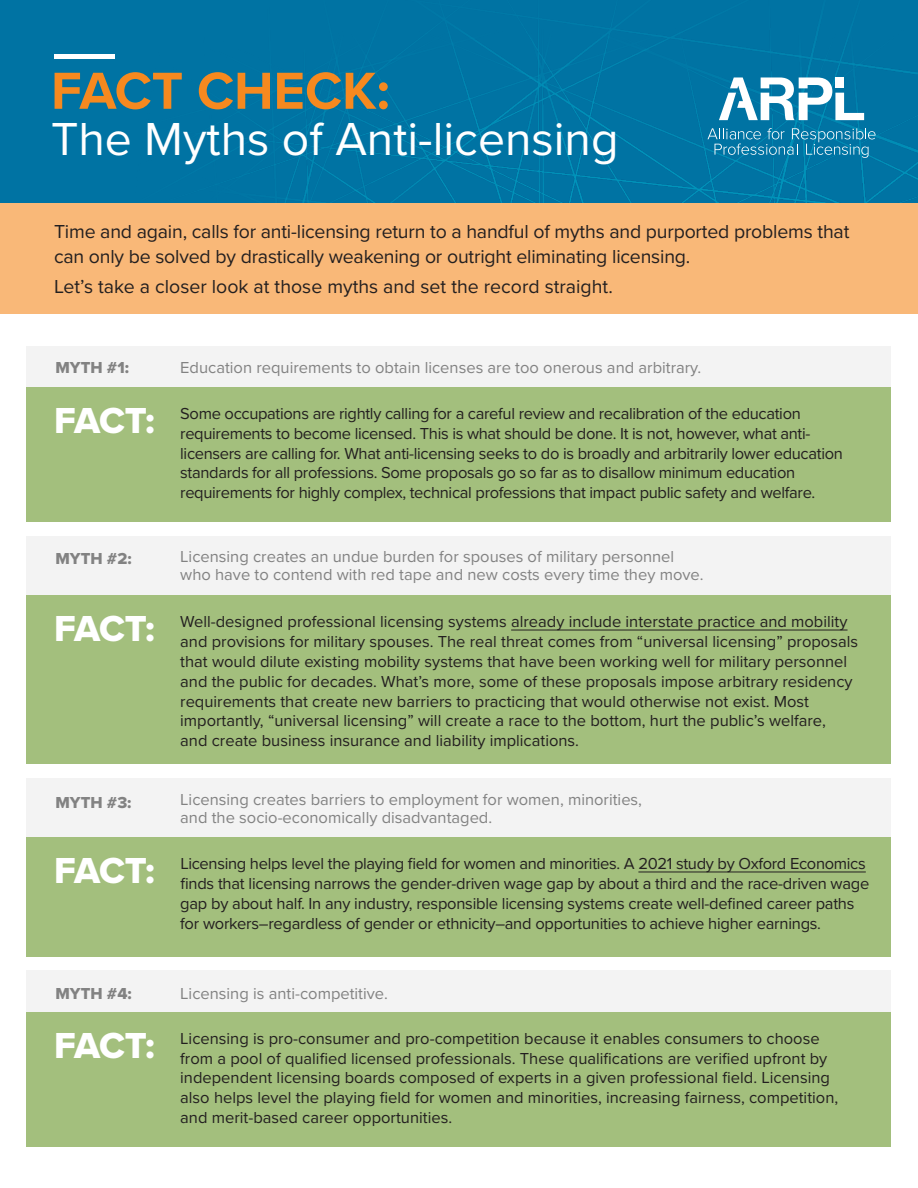
<style>
.page{position:relative;width:918px;height:1188px;background:#fff}
.page>*{position:absolute;margin:0;border:0;box-sizing:border-box;transform-origin:0 0}
.t1{font:700 54px "Proxima Nova";color:#f6891f}
.t2{font:48px "Proxima Nova";color:#fff}
.fact{font:37.5px "Proxima Nova Extrabld";letter-spacing:-.03em;color:#fff}
.t3{font:19.5px/25.5px "Proxima Nova";letter-spacing:-.01em;color:#231f20}
.subhed{font:16.5px/19.8px "Proxima Nova";color:#231f20}
.subhed-2{font:16.5px/19.8px "Proxima Nova";letter-spacing:-.02em;color:#231f20}
.Myth{font:16.5px/18px "Proxima Nova";color:#828282}
.Myth-2{font:16.5px "Proxima Nova Extrabld";color:#828282}
</style>
<div class="page">
<div style="left:0;top:177px;width:918px;height:136px;background:#f9b878"></div>
<div style="left:0;top:0;width:918px;height:202px;background:#0073a3"></div>
<div style="left:54px;top:54px;width:61px;height:5px;background:#fff"></div>
<svg style="left:708px;top:128px;width:168px;height:30px;background:#2388b0"></svg>
<svg style="left:719px;top:77px;width:145px;height:43px"></svg>
<div style="left:27px;top:778px;width:864px;height:59px;background:#f3f3f3"></div>
<div style="left:27px;top:837px;width:864px;height:120px;background:#a3bf7d"></div>
<hr style="left:638px;top:872px;width:228px;height:1px;background:#231f20">
<div style="left:27px;top:536px;width:864px;height:59px;background:#f3f3f3"></div>
<div style="left:27px;top:595px;width:864px;height:169px;background:#a3bf7d"></div>
<hr style="left:511px;top:630px;width:337px;height:1px;background:#231f20">
<div style="left:27px;top:346px;width:864px;height:41px;background:#f3f3f3"></div>
<div style="left:27px;top:388px;width:864px;height:134px;background:#a3bf7d"></div>
<div style="left:27px;top:971px;width:864px;height:41px;background:#f3f3f3"></div>
<div style="left:27px;top:1012px;width:864px;height:135px;background:#a3bf7d"></div>
<p class="t1" style="left:51px;top:51px;width:341px">FACT CHECK:</p>
<p class="t2" style="left:51px;top:103px;width:569px">The Myths of Anti-licensing</p>
<p class="t3" style="left:54px;top:217px;width:797px">Time and again, calls for anti-licensing return to a handful of myths and purported problems that can only be solved by drastically weakening or outright eliminating licensing.</p>
<p class="t3" style="left:54px;top:273px;width:560px">Let’s take a closer look at those myths and set the record straight.</p>
<p class="Myth-2" style="left:56px;top:355px;width:75px">MYTH #1:</p>
<p class="Myth" style="left:180px;top:358px;width:523px">Education requirements to obtain licenses are too onerous and arbitrary.</p>
<p class="fact" style="left:54px;top:393px;width:102px">FACT:</p>
<p class="subhed-2" style="left:180px;top:403px;width:664px">Some occupations are rightly calling for a careful review and recalibration of the education requirements to become licensed. This is what should be done. It is not, however, what anti&shy;licensers are calling for. What anti-licensing seeks to do is broadly and arbitrarily lower education standards for all professions. Some proposals go so far as to disallow minimum education requirements for highly complex, technical professions that impact public safety and welfare.</p>
<p class="Myth-2" style="left:56px;top:546px;width:78px">MYTH #2:</p>
<p class="Myth" style="left:180px;top:547px;width:525px">Licensing creates an undue burden for spouses of military personnel who have to contend with red tape and new costs every time they move.</p>
<p class="fact" style="left:54px;top:601px;width:102px">FACT:</p>
<p class="subhed" style="left:180px;top:611px;width:679px">Well-designed professional licensing systems already include interstate practice and mobility and provisions for military spouses. The real threat comes from “universal licensing” proposals that would dilute existing mobility systems that have been working well for military personnel and the public for decades. What’s more, some of these proposals impose arbitrary residency requirements that create new barriers to practicing that would otherwise not exist. Most importantly, “universal licensing” will create a race to the bottom, hurt the public’s welfare,<br>and create business insurance and liability implications.</p>
<p class="Myth-2" style="left:56px;top:790px;width:78px">MYTH #3:</p>
<p class="Myth" style="left:180px;top:790px;width:463px">Licensing creates barriers to employment for women, minorities, and the socio-economically disadvantaged.</p>
<p class="fact" style="left:54px;top:843px;width:102px">FACT:</p>
<p class="subhed" style="left:180px;top:853px;width:691px">Licensing helps level the playing field for women and minorities. A 2021 study by Oxford Economics finds that licensing narrows the gender-driven wage gap by about a third and the race-driven wage gap by about half. In any industry, responsible licensing systems create well-defined career paths for workers–regardless of gender or ethnicity–and opportunities to achieve higher earnings.</p>
<p class="Myth-2" style="left:56px;top:981px;width:78px">MYTH #4:</p>
<p class="Myth" style="left:180px;top:983px;width:209px">Licensing is anti-competitive.</p>
<p class="fact" style="left:54px;top:1018px;width:102px">FACT:</p>
<p class="subhed" style="left:180px;top:1028px;width:660px">Licensing is pro-consumer and pro-competition because it enables consumers to choose from a pool of qualified licensed professionals. These qualifications are verified upfront by independent licensing boards composed of experts in a given professional field. Licensing also helps level the playing field for women and minorities, increasing fairness, competition, and merit-based career opportunities.</p>
</div>
